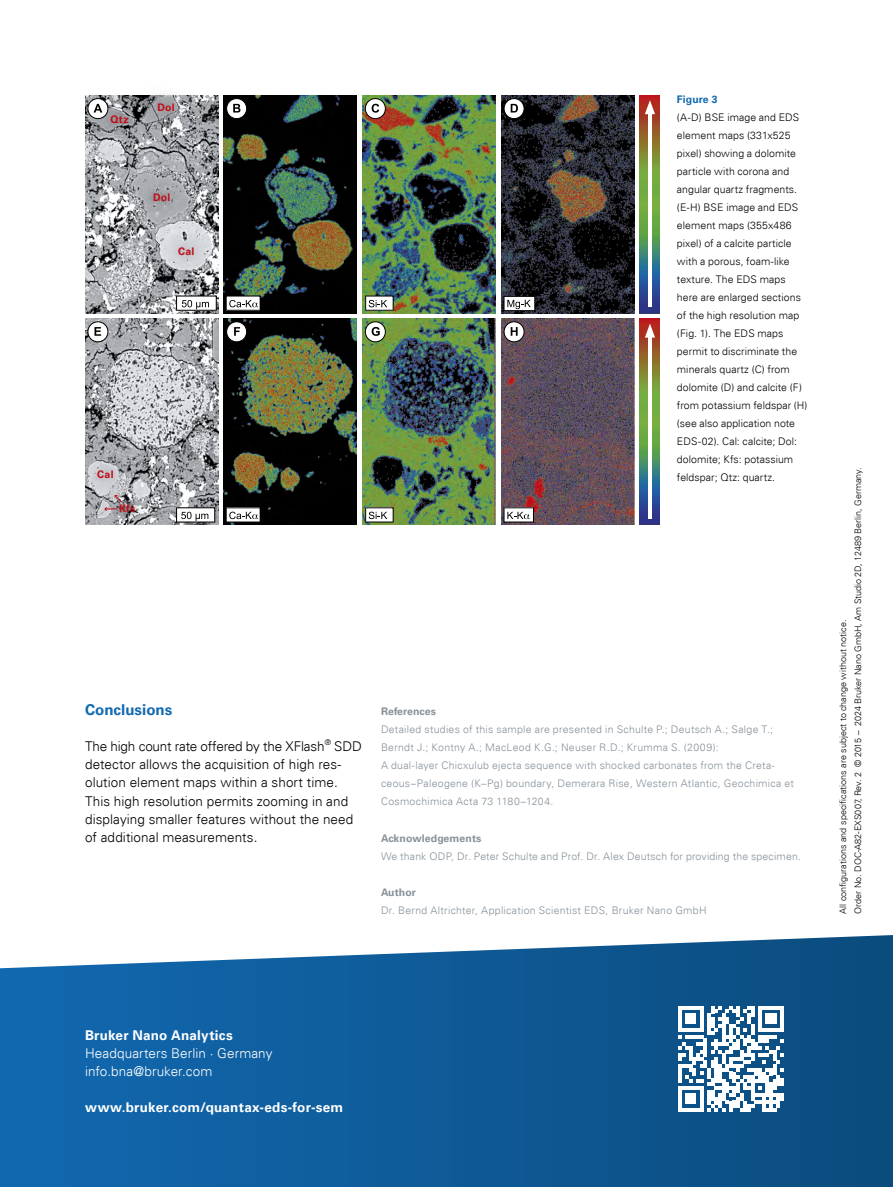
<style>
.page{position:relative;width:893px;height:1187px;background:#fff}
.page>*{position:absolute;margin:0;border:0;box-sizing:border-box;transform-origin:0 0}
.t1{font:700 15px "Univers LT Std";color:#1169b0}
.t2{font:300 13.5px/18px "Univers LT Std";letter-spacing:.005em;color:#000}
.t3{font:700 13.5px "Univers LT Std";letter-spacing:.02em;color:#fff}
.t4{font:300 13.5px/18px "Univers LT Std";letter-spacing:.005em;color:#fff}
.t5{font:300 10.5px/18px "Univers LT Std";letter-spacing:.005em;color:#000}
.t6{font:300 10.5px/18px "Univers LT Std";letter-spacing:.025em;color:#869199}
.t7{font:700 10.5px "Univers LT Std";letter-spacing:.01em;color:#869199}
.t8{font:700 10.5px "Univers LT Std";letter-spacing:.025em;color:#c20d19}
.t9{font:700 10.5px "Univers LT Std";letter-spacing:.01em;color:#1169b0}
.t10{font:300 9px/15px "Univers LT Std";color:#000}
</style>
<div class="page">
<svg style="left:0;top:935px;width:893px;height:251px;background:#1f659e"></svg>
<svg style="left:678px;top:1005px;width:106px;height:106px"></svg>
<img style="left:501px;top:96px;width:133px;height:217px">
<svg style="left:503px;top:296px;width:32px;height:15px"></svg>
<svg style="left:504px;top:98px;width:21px;height:21px"></svg>
<img style="left:362px;top:96px;width:133px;height:217px">
<svg style="left:365px;top:295px;width:29px;height:16px"></svg>
<svg style="left:365px;top:98px;width:21px;height:21px"></svg>
<img style="left:224px;top:96px;width:133px;height:217px">
<svg style="left:226px;top:295px;width:35px;height:16px"></svg>
<svg style="left:226px;top:98px;width:21px;height:21px"></svg>
<img style="left:85px;top:96px;width:133px;height:217px">
<svg style="left:176px;top:295px;width:41px;height:16px"></svg>
<svg style="left:87px;top:98px;width:21px;height:21px"></svg>
<img style="left:640px;top:96px;width:20px;height:217px">
<hr style="left:648px;top:106px;width:3px;height:200px;background:#fff">
<svg style="left:645px;top:100px;width:10px;height:14px"></svg>
<img style="left:224px;top:319px;width:133px;height:206px">
<svg style="left:226px;top:507px;width:35px;height:15px"></svg>
<svg style="left:226px;top:321px;width:21px;height:21px"></svg>
<img style="left:362px;top:319px;width:133px;height:206px">
<svg style="left:365px;top:507px;width:29px;height:15px"></svg>
<svg style="left:365px;top:321px;width:21px;height:21px"></svg>
<img style="left:501px;top:319px;width:133px;height:206px">
<svg style="left:503px;top:507px;width:31px;height:15px"></svg>
<svg style="left:504px;top:321px;width:21px;height:21px"></svg>
<img style="left:640px;top:319px;width:20px;height:206px">
<hr style="left:648px;top:329px;width:3px;height:189px;background:#fff">
<svg style="left:645px;top:323px;width:10px;height:14px"></svg>
<svg style="left:93px;top:99px;width:52px;height:43px;background:#8f9194"></svg>
<svg style="left:140px;top:95px;width:52px;height:34px;background:#939599"></svg>
<svg style="left:136px;top:175px;width:52px;height:44px;background:#a5a7ab"></svg>
<svg style="left:161px;top:230px;width:51px;height:43px;background:#c6c8cc"></svg>
<svg style="left:85px;top:318px;width:133px;height:207px;background:#a6a8ac"></svg>
<p class="t8" style="left:110px;top:114px;width:20px">Qtz</p>
<p class="t8" style="left:157px;top:101px;width:19px">Dol</p>
<p class="t8" style="left:153px;top:191px;width:19px">Dol</p>
<p class="t8" style="left:178px;top:245px;width:18px">Cal</p>
<p class="t8" style="left:97px;top:468px;width:18px">Cal</p>
<p class="t8" style="left:119px;top:502px;width:18px">Kfs</p>
<p class="t9" style="left:677px;top:93px;width:42px">Figure 3</p>
<p class="t5" style="left:677px;top:108px;width:132px">(A-D) BSE image and EDS element maps (331x525 pixel) showing a dolomite particle with corona and angular quartz fragments. (E-H) BSE image and EDS element maps (355x486 pixel) of a calcite particle with a porous, foam-like texture. The EDS maps here are enlarged sections of the high resolution map (Fig. 1). The EDS maps permit to discriminate the minerals quartz (C) from dolomite (D) and calcite (F) from potassium feldspar (H) (see also application note<br>EDS-02). Cal: calcite; Dol: dolomite; Kfs: potassium feldspar; Qtz: quartz.</p>
<h1 class="t1" style="left:85px;top:701px;width:89px">Conclusions</h1>
<p class="t2" style="left:85px;top:737px;width:278px">The high count rate offered by the XFlash<sup>®</sup> SDD detector allows the acquisition of high res&shy;olution element maps within a short time.<br>This high resolution permits zooming in and displaying smaller features without the need of additional measurements.</p>
<p class="t7" style="left:381px;top:705px;width:57px">References</p>
<p class="t6" style="left:381px;top:720px;width:414px">Detailed studies of this sample are presented in Schulte P.; Deutsch A.; Salge T.; Berndt J.; Kontny A.; MacLeod K.G.; Neuser R.D.; Krumma S. (2009):<br>A dual-layer Chicxulub ejecta sequence with shocked carbonates from the Creta&shy;ceous–Paleogene (K–Pg) boundary, Demerara Rise, Western Atlantic, Geochimica et Cosmochimica Acta 73 1180–1204.</p>
<p class="t7" style="left:381px;top:831px;width:102px">Acknowledgements</p>
<p class="t6" style="left:381px;top:846px;width:421px">We thank ODP, Dr. Peter Schulte and Prof. Dr. Alex Deutsch for providing the specimen.</p>
<p class="t7" style="left:381px;top:885px;width:36px">Author</p>
<p class="t6" style="left:381px;top:900px;width:327px">Dr. Bernd Altrichter, Application Scientist EDS, Bruker Nano GmbH</p>
<p class="t10" style="left:835px;top:913px;width:447px;rotate:-90deg">All configurations and specifications are subject to change without notice.<br>Order No. DOC-A82-EXS007, Rev. 2 © 2015 – 2024 Bruker Nano GmbH, Am Studio 2D, 12489 Berlin, Germany.</p>
<p class="t3" style="left:85px;top:1026px;width:149px">Bruker Nano Analytics</p>
<p class="t4" style="left:85px;top:1043px;width:189px">Headquarters Berlin · Germany info.bna@bruker.com</p>
<p class="t3" style="left:85px;top:1098px;width:260px">www.bruker.com/quantax-eds-for-sem</p>
</div>
